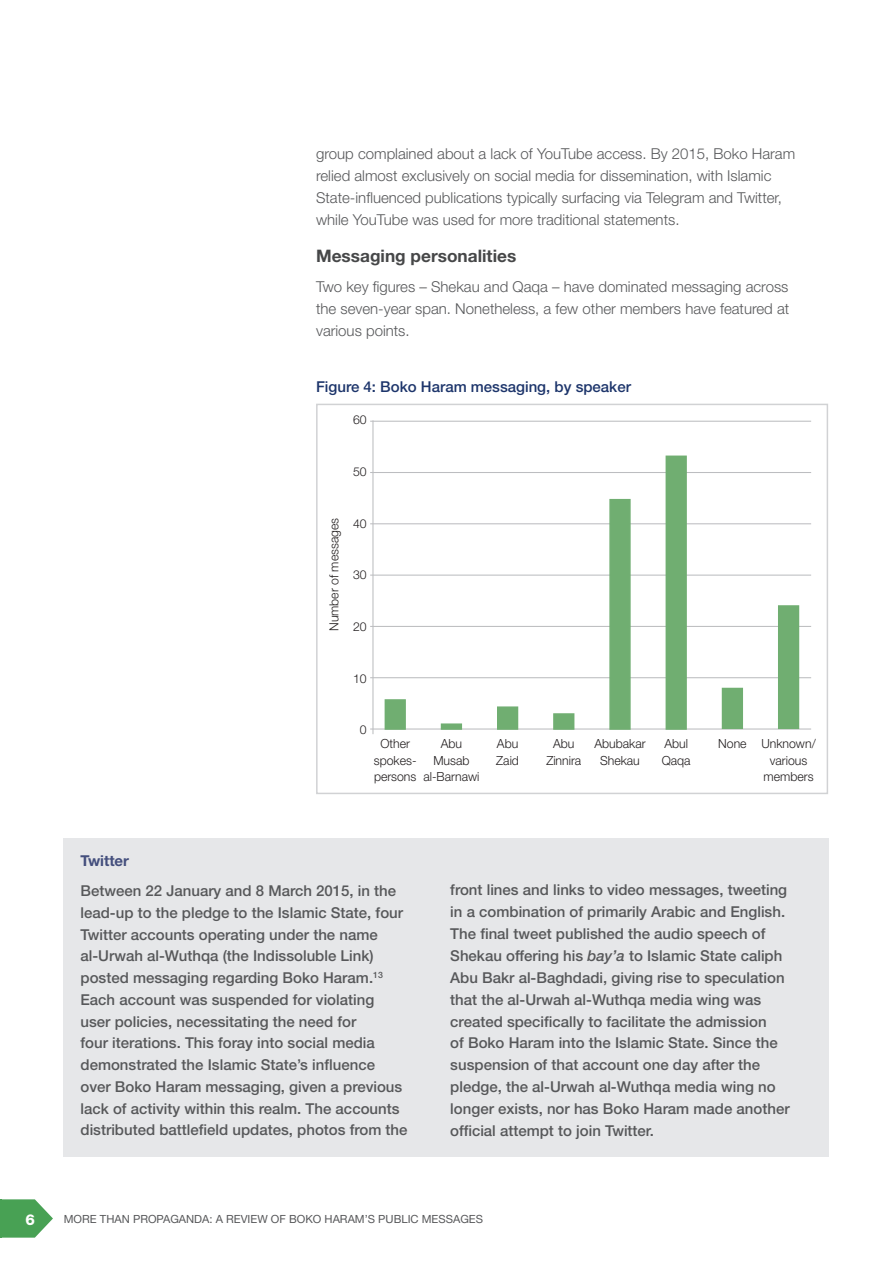
<style>
.page{position:relative;width:893px;height:1263px;background:#fff}
.page>*{position:absolute;margin:0;border:0;box-sizing:border-box;transform-origin:0 0}
.SUBHEAD_LEVEL_1{font:700 17.25px "Helvetica Neue LT Std";color:#464748}
.BODY{font:500 15px/21.8px "Helvetica Neue LT Std";color:#57585a}
.BODY-2{font:300 15px/21.8px "Helvetica Neue LT Std";color:#57585a}
.Figure_title{font:500 15px "Helvetica Neue LT Std";color:#1d356b}
.BODY-3{font:700 15px "Helvetica Neue LT Std";color:#444f7d}
.t1{font:800 15px "Helvetica Neue LT Std";color:#fff}
.RECOMMEND_BODY{font:300 12.6px/16.5px "Helvetica Neue LT Std";color:#231f20;text-align:center}
.RECOMMEND_BODY-2{font:300 12.3px "Helvetica Neue LT Std";color:#231f20}
.t2{font:11.25px "Helvetica Neue LT Std";color:#57585a}
.s1{font-style:italic}
</style>
<div class="page">
<svg style="left:1px;top:1199px;width:52px;height:38px"></svg>
<hr style="left:0;top:1199px;width:1px;height:38px;background:#48a154">
<div style="left:63px;top:838px;width:765px;height:318px;background:#e6e7e9"></div>
<hr style="left:372px;top:420px;width:1px;height:314px;background:#bcbdc0">
<hr style="left:370px;top:421px;width:441px;height:1px;background:#bcbdc0">
<hr style="left:370px;top:472px;width:441px;height:1px;background:#bcbdc0">
<hr style="left:370px;top:523px;width:441px;height:1px;background:#bcbdc0">
<hr style="left:370px;top:575px;width:441px;height:1px;background:#bcbdc0">
<hr style="left:370px;top:626px;width:441px;height:1px;background:#bcbdc0">
<hr style="left:370px;top:677px;width:441px;height:1px;background:#bcbdc0">
<hr style="left:370px;top:728px;width:441px;height:1px;background:#bcbdc0">
<div style="left:385px;top:699px;width:21px;height:31px;background:#70ae71;border:2px solid #70ae71"></div>
<svg style="left:441px;top:723px;width:21px;height:7px"></svg>
<div style="left:497px;top:706px;width:21px;height:24px;background:#70ae71;border:2px solid #70ae71"></div>
<div style="left:553px;top:713px;width:21px;height:17px;background:#70ae71;border:2px solid #70ae71"></div>
<div style="left:609px;top:499px;width:22px;height:231px;background:#70ae71;border:2px solid #70ae71"></div>
<div style="left:666px;top:455px;width:21px;height:275px;background:#70ae71;border:2px solid #70ae71"></div>
<div style="left:722px;top:688px;width:21px;height:41px;background:#70ae71"></div>
<div style="left:778px;top:605px;width:21px;height:124px;background:#70ae71"></div>
<p class="BODY-2" style="left:316px;top:143px;width:481px">group complained about a lack of YouTube access. By 2015, Boko Haram relied almost exclusively on social media for dissemination, with Islamic State-influenced publications typically surfacing via Telegram and Twitter, while YouTube was used for more traditional statements.</p>
<p class="SUBHEAD_LEVEL_1" style="left:316px;top:245px;width:202px">Messaging personalities</p>
<p class="BODY-2" style="left:316px;top:276px;width:475px;text-align:justify">Two key figures – Shekau and Qaqa – have dominated messaging across the seven-year span. Nonetheless, a few other members have featured at various points.</p>
<p class="Figure_title" style="left:316px;top:378px;width:316px">Figure 4: Boko Haram messaging, by speaker</p>
<p class="RECOMMEND_BODY-2" style="left:353px;top:412px;width:15px">60</p>
<p class="RECOMMEND_BODY-2" style="left:353px;top:464px;width:15px">50</p>
<p class="RECOMMEND_BODY" style="left:325px;top:631px;width:115px;rotate:-90deg">Number of messages</p>
<p class="RECOMMEND_BODY-2" style="left:353px;top:516px;width:15px">40</p>
<p class="RECOMMEND_BODY-2" style="left:353px;top:567px;width:15px">30</p>
<p class="RECOMMEND_BODY-2" style="left:353px;top:619px;width:15px">20</p>
<p class="RECOMMEND_BODY-2" style="left:353px;top:671px;width:15px">10</p>
<p class="RECOMMEND_BODY-2" style="left:360px;top:722px;width:8px">0</p>
<p class="RECOMMEND_BODY" style="left:380px;top:735px;width:31px">Other</p>
<p class="RECOMMEND_BODY" style="left:374px;top:752px;width:44px">spokes-</p>
<p class="RECOMMEND_BODY" style="left:374px;top:768px;width:44px">persons</p>
<p class="RECOMMEND_BODY" style="left:441px;top:735px;width:23px">Abu</p>
<p class="RECOMMEND_BODY" style="left:433px;top:752px;width:38px">Musab</p>
<p class="RECOMMEND_BODY" style="left:423px;top:768px;width:58px">al-Barnawi</p>
<p class="RECOMMEND_BODY" style="left:497px;top:735px;width:23px">Abu</p>
<p class="RECOMMEND_BODY" style="left:496px;top:752px;width:24px">Zaid</p>
<p class="RECOMMEND_BODY" style="left:553px;top:735px;width:23px">Abu</p>
<p class="RECOMMEND_BODY" style="left:546px;top:752px;width:36px">Zinnira</p>
<p class="RECOMMEND_BODY" style="left:594px;top:735px;width:53px">Abubakar</p>
<p class="RECOMMEND_BODY" style="left:600px;top:752px;width:41px">Shekau</p>
<p class="RECOMMEND_BODY" style="left:664px;top:735px;width:25px">Abul</p>
<p class="RECOMMEND_BODY" style="left:662px;top:752px;width:30px">Qaqa</p>
<p class="RECOMMEND_BODY" style="left:718px;top:735px;width:30px">None</p>
<p class="RECOMMEND_BODY" style="left:761px;top:735px;width:56px">Unknown/</p>
<p class="RECOMMEND_BODY" style="left:764px;top:752px;width:51px">various members</p>
<p class="BODY-3" style="left:80px;top:851px;width:50px">Twitter</p>
<p class="BODY" style="left:80px;top:880px;width:329px">Between 22 January and 8 March 2015, in the lead-up to the pledge to the Islamic State, four Twitter accounts operating under the name al-Urwah al-Wuthqa (the Indissoluble Link) posted messaging regarding Boko Haram.<sup>13<br></sup>Each account was suspended for violating user policies, necessitating the need for<br>four iterations. This foray into social media demonstrated the Islamic State’s influence over Boko Haram messaging, given a previous lack of activity within this realm. The accounts distributed battlefield updates, photos from the</p>
<p class="BODY" style="left:450px;top:879px;width:341px">front lines and links to video messages, tweeting in a combination of primarily Arabic and English.<br>The final tweet published the audio speech of Shekau offering his <span class="s1">bay’a</span> to Islamic State caliph Abu Bakr al-Baghdadi, giving rise to speculation that the al-Urwah al-Wuthqa media wing was created specifically to facilitate the admission<br>of Boko Haram into the Islamic State. Since the suspension of that account one day after the pledge, the al-Urwah al-Wuthqa media wing no longer exists, nor has Boko Haram made another official attempt to join Twitter.</p>
<p class="t1" style="left:26px;top:1211px;width:11px">6</p>
<p class="t2" style="left:64px;top:1212px;width:19px">MORE</p>
<p class="t2" style="left:100px;top:1212px;width:9px">THA</p>
<p class="t2" style="left:122px;top:1212px;width:20px">N PROPA</p>
<p class="t2" style="left:170px;top:1212px;width:85px">GANDA: A REVIEW</p>
<p class="t2" style="left:271px;top:1212px;width:71px">OF BO KO HARAM</p>
<p class="t2" style="left:365px;top:1212px;width:66px">’S PUBLIC MESSA</p>
<p class="t2" style="left:460px;top:1212px;width:16px">GES</p>
</div>
